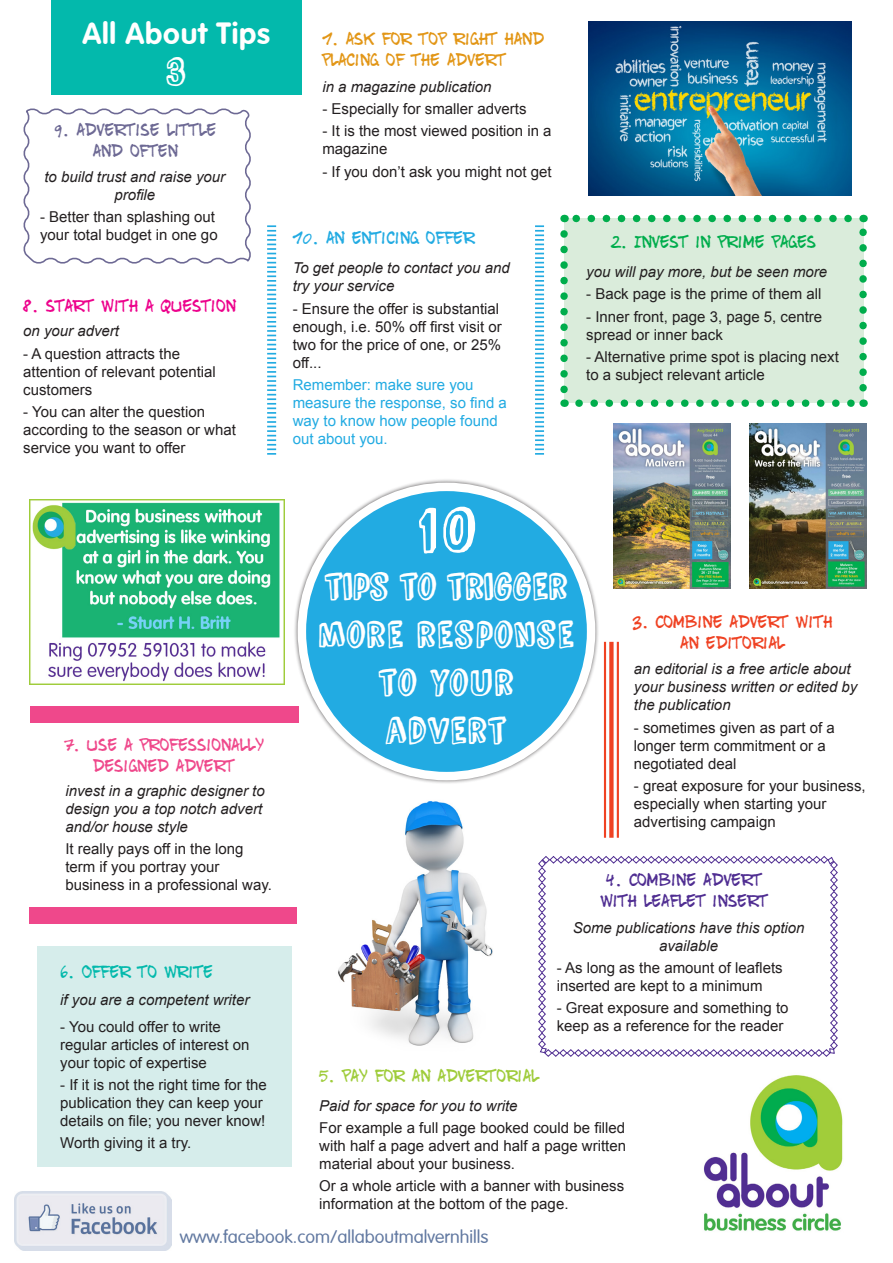
<style>
.page{position:relative;width:893px;height:1263px;background:#fff}
.page>*{position:absolute;margin:0;border:0;box-sizing:border-box;transform-origin:0 0}
.Quote_text{font:75px "Comic Zine OT";color:#fff}
.Quote_text-2{font:45px "Comic Zine OT";color:#fff}
.Quote_text-3{font:45px "Comic Zine OT";letter-spacing:-.03em;color:#fff}
.t1{font:43.5px "Comic Zine OT";color:#fff}
.t2{font:700 30px "VAG Rounded";letter-spacing:.025em;color:#fff}
.Quote_text-4{font:18px/21px "Tinet";color:#e29616}
.t3{font:300 18px "VAG Rounded";color:#6279a1}
.Quote_text-5{font:18px/21px "Tinet";color:#ef488b;text-align:center}
.Quote_text-6{font:18px/21px "Tinet";color:#502e92;text-align:center}
.Quote_text-7{font:18px "Tinet";color:#ef4223}
.Quote_text-8{font:18px/21px "Tinet";color:#6d6994;text-align:center}
.Quote_text-9{font:18px "Tinet";color:#9fcc3b}
.Quote_text-10{font:18px "Tinet";color:#00ad4c}
.Quote_text-11{font:18px "Tinet";color:#ed028c}
.Quote_text-12{font:18px "Tinet";color:#22abe2}
.Quote_text-13{font:18px "Tinet";color:#03b9ac}
.Body_text{font:15px/18px "Arial";color:#231f20}
.Body_text-2{font:italic 15px/18px "Arial";color:#231f20}
.Body_text-3{font:15px/18px "Arial";color:#22abe2}
</style>
<div class="page">
<div style="left:564px;top:218px;width:299px;height:185px;background:#daecdb"></div>
<svg style="left:579px;top:399px;width:276px;height:8px"></svg>
<svg style="left:572px;top:215px;width:276px;height:7px"></svg>
<svg style="left:560px;top:234px;width:8px;height:173px"></svg>
<svg style="left:859px;top:215px;width:8px;height:173px"></svg>
<img style="left:30px;top:500px;width:254px;height:185px">
<img style="left:588px;top:21px;width:263px;height:175px">
<div style="left:51px;top:0;width:250px;height:94px;background:#03b9ac"></div>
<svg style="left:538px;top:856px;width:300px;height:201px"></svg>
<div style="left:293px;top:478px;width:307px;height:307px;background:#231f20;opacity:.75"></div>
<div style="left:302px;top:487px;width:289px;height:289px;background:#22abe2;border-radius:50%"></div>
<div style="left:298px;top:483px;width:297px;height:297px;border:8px solid #fff;border-radius:50%"></div>
<img style="left:704px;top:1075px;width:139px;height:156px">
<div style="left:30px;top:907px;width:267px;height:16px;background:#ef488b"></div>
<div style="left:30px;top:707px;width:268px;height:16px;background:#ef488b"></div>
<svg style="left:23px;top:108px;width:228px;height:156px"></svg>
<div style="left:37px;top:946px;width:254px;height:221px;background:#d6edeb"></div>
<hr style="left:617px;top:642px;width:2px;height:196px;background:#ef4223">
<div style="left:609px;top:642px;width:5px;height:196px;background:#ef4223"></div>
<hr style="left:604px;top:642px;width:2px;height:196px;background:#ef4223">
<img style="left:614px;top:423px;width:117px;height:166px">
<img style="left:750px;top:423px;width:117px;height:166px">
<img style="left:338px;top:801px;width:155px;height:245px">
<img style="left:15px;top:1191px;width:156px;height:60px">
<svg style="left:267px;top:225px;width:9px;height:230px"></svg>
<svg style="left:535px;top:225px;width:9px;height:230px"></svg>
<p class="t2" style="left:82px;top:16px;width:189px">All About Tips</p>
<p class="t1" style="left:166px;top:50px;width:22px">3</p>
<p class="Quote_text-8" style="left:55px;top:118px;width:163px">9. ADVERTISE LITTLE<br>AND OFTEN</p>
<p class="Body_text-2" style="left:44px;top:168px;width:182px;text-align:center">to build trust and raise your profile</p>
<p class="Body_text" style="left:40px;top:208px;width:179px">- Better than splashing out your total budget in one go</p>
<p class="Quote_text-11" style="left:23px;top:291px;width:214px">8. START WITH A QUESTION</p>
<p class="Body_text-2" style="left:23px;top:322px;width:97px">on your advert</p>
<p class="Body_text" style="left:23px;top:344px;width:194px">- A question attracts the attention of relevant potential customers</p>
<p class="Body_text" style="left:23px;top:402px;width:214px">- You can alter the question according to the season or what service you want to offer</p>
<p class="Quote_text-5" style="left:64px;top:732px;width:202px">7. USE A PROFESSIONALLY<br>DESIGNED ADVERT</p>
<p class="Body_text-2" style="left:65px;top:782px;width:201px">invest in a graphic designer to design you a top notch advert and/or house style</p>
<p class="Body_text" style="left:65px;top:840px;width:208px">It really pays off in the long term if you portray your business in a professional way.</p>
<p class="Quote_text-13" style="left:61px;top:957px;width:154px">6. OFFER TO WRITE</p>
<p class="Body_text-2" style="left:60px;top:991px;width:191px">if you are a competent writer</p>
<p class="Body_text" style="left:60px;top:1017px;width:191px">- You could offer to write regular articles of interest on your topic of expertise</p>
<p class="Body_text" style="left:60px;top:1076px;width:208px">- If it is not the right time for the publication they can keep your details on file; you never know!</p>
<p class="Body_text" style="left:60px;top:1134px;width:133px">Worth giving it a try.</p>
<p class="Quote_text-4" style="left:322px;top:26px;width:223px">1. ASK FOR TOP RIGHT HAND<br>PLACING OF THE ADVERT</p>
<p class="Body_text-2" style="left:322px;top:78px;width:171px">in a magazine publication</p>
<p class="Body_text" style="left:322px;top:100px;width:206px">- Especially for smaller adverts</p>
<p class="Body_text" style="left:322px;top:122px;width:231px">- It is the most viewed position in a magazine</p>
<p class="Body_text" style="left:322px;top:162px;width:231px">- If you don’t ask you might not get</p>
<p class="Quote_text-12" style="left:293px;top:223px;width:184px">10. AN ENTICING OFFER</p>
<p class="Body_text-2" style="left:293px;top:259px;width:219px">To get people to contact you and try your service</p>
<p class="Body_text" style="left:293px;top:299px;width:211px">- Ensure the offer is substantial enough, i.e. 50% off first visit or two for the price of one, or 25% off...</p>
<p class="Body_text-3" style="left:293px;top:376px;width:216px">Remember: make sure you measure the response, so find a way to know how people found out about you.</p>
<p class="Quote_text-10" style="left:611px;top:227px;width:207px">2. INVEST IN PRIME PAGES</p>
<p class="Body_text-2" style="left:586px;top:263px;width:242px">you will pay more, but be seen more</p>
<p class="Body_text" style="left:586px;top:285px;width:237px">- Back page is the prime of them all</p>
<p class="Body_text" style="left:586px;top:307px;width:237px">- Inner front, page 3, page 5, centre spread or inner back</p>
<p class="Body_text" style="left:586px;top:347px;width:254px">- Alternative prime spot is placing next to a subject relevant article</p>
<p class="Quote_text" style="left:415px;top:493px;width:62px">10</p>
<p class="Quote_text-3" style="left:324px;top:565px;width:245px">TIPS TO TRIGGER</p>
<p class="Quote_text-2" style="left:317px;top:613px;width:259px">MORE RESPONSE</p>
<p class="Quote_text-2" style="left:378px;top:661px;width:137px">TO YOUR</p>
<p class="Quote_text-2" style="left:385px;top:709px;width:123px">ADVERT</p>
<p class="Quote_text-7" style="left:633px;top:606px;width:201px">3. COMBINE ADVERT WITH</p>
<p class="Quote_text-7" style="left:681px;top:627px;width:106px">AN EDITORIAL</p>
<p class="Body_text-2" style="left:634px;top:660px;width:225px">an editorial is a free article about your business written or edited by the publication</p>
<p class="Body_text" style="left:634px;top:718px;width:202px">- sometimes given as part of a longer term commitment or a negotiated deal</p>
<p class="Body_text" style="left:634px;top:776px;width:233px">- great exposure for your business, especially when starting your advertising campaign</p>
<p class="Quote_text-6" style="left:600px;top:867px;width:170px">4. COMBINE ADVERT<br>WITH LEAFLET INSERT</p>
<p class="Body_text-2" style="left:573px;top:919px;width:233px;text-align:center">Some publications have this option available</p>
<p class="Body_text" style="left:557px;top:959px;width:227px">- As long as the amount of leaflets inserted are kept to a minimum</p>
<p class="Body_text" style="left:557px;top:999px;width:233px">- Great exposure and something to keep as a reference for the reader</p>
<p class="Quote_text-9" style="left:319px;top:1061px;width:222px">5. PAY FOR AN ADVERTORIAL</p>
<p class="Body_text-2" style="left:319px;top:1097px;width:200px">Paid for space for you to write</p>
<p class="Body_text" style="left:319px;top:1119px;width:308px;text-align:justify">For example a full page booked could be filled with half a page advert and half a page written material about your business.</p>
<p class="Body_text" style="left:319px;top:1177px;width:307px">Or a whole article with a banner with business information at the bottom of the page.</p>
<p class="t3" style="left:180px;top:1226px;width:310px">www.facebook.com/allaboutmalvernhills</p>
</div>
